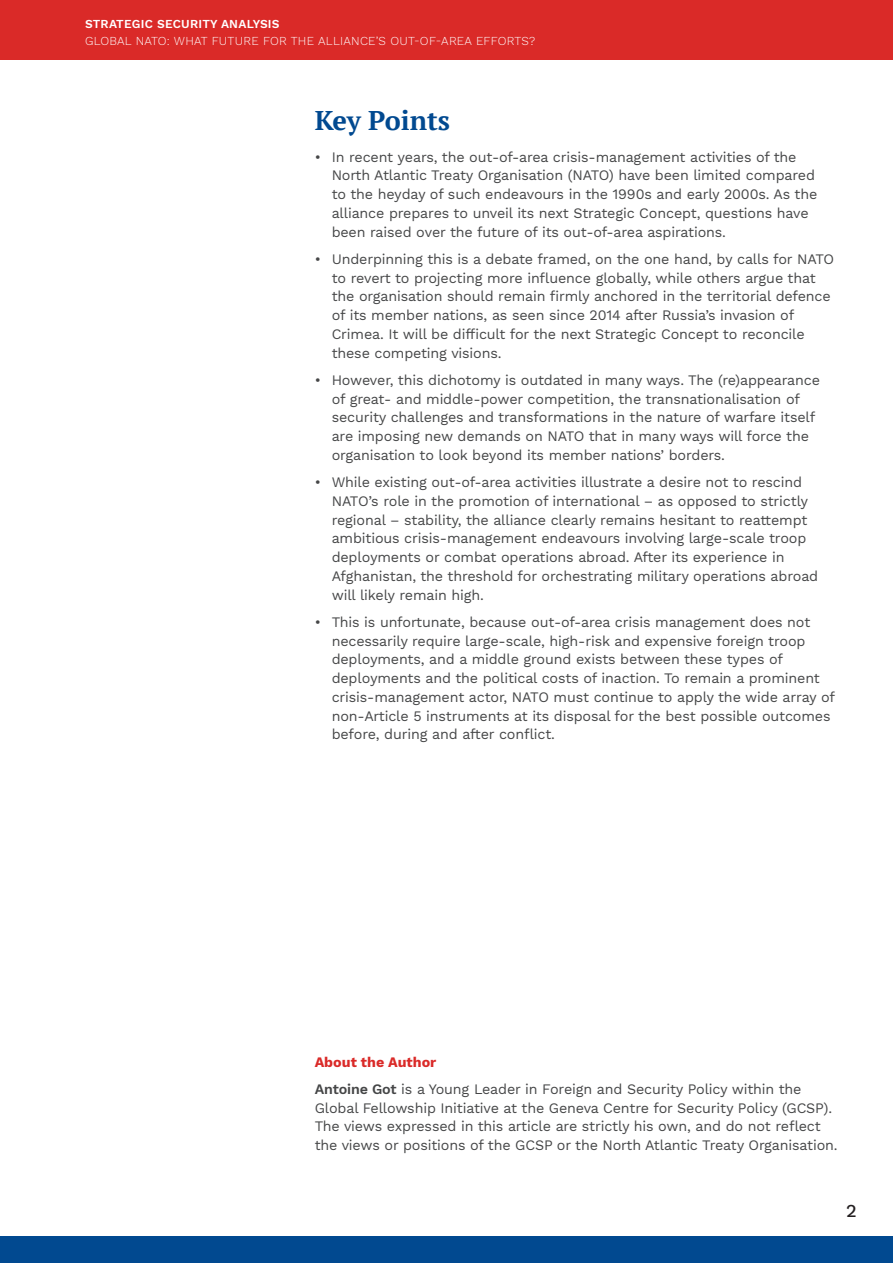
<style>
.page{position:relative;width:893px;height:1263px;background:#fff}
.page>*{position:absolute;margin:0;border:0;box-sizing:border-box;transform-origin:0 0}
.Title_1{font:700 27px "PT Serif";color:#014990}
.t1{font:500 18px "Work Sans";color:#231f20}
.BODY_COPY{font:14.25px/18.8px "Work Sans";letter-spacing:-.01em;color:#454647}
.Sub-headings{font:700 14.25px "Work Sans";color:#da2a28}
.t2{font:300 12px "Work Sans";letter-spacing:.02em;color:#fff}
.t3{font:600 12px "Work Sans";letter-spacing:.02em;color:#fff}
.s1{font-weight:600}
</style>
<div class="page">
<div style="left:0;top:0;width:893px;height:60px;background:#da2a28"></div>
<div style="left:0;top:1236px;width:893px;height:27px;background:#014990"></div>
<p class="t3" style="left:85px;top:17px;width:196px">STRATEGIC SECURITY ANALYSIS</p>
<p class="t2" style="left:85px;top:34px;width:452px">GLOBAL NATO: WHAT FUTURE FOR THE ALLIANCE’S OUT-OF-AREA EFFORTS?</p>
<p class="Title_1" style="left:315px;top:102px;width:137px">Key Points</p>
<p class="BODY_COPY" style="left:332px;top:148px;width:487px;text-indent:-17px">• In recent years, the out-of-area crisis-management activities of the North Atlantic Treaty Organisation (NATO) have been limited compared to the heyday of such endeavours in the 1990s and early 2000s. As the alliance prepares to unveil its next Strategic Concept, questions have been raised over the future of its out-of-area aspirations.</p>
<p class="BODY_COPY" style="left:332px;top:250px;width:504px;text-indent:-17px">• Underpinning this is a debate framed, on the one hand, by calls for NATO to revert to projecting more influence globally, while others argue that the organisation should remain firmly anchored in the territorial defence of its member nations, as seen since 2014 after Russia’s invasion of Crimea. It will be difficult for the next Strategic Concept to reconcile these competing visions.</p>
<p class="BODY_COPY" style="left:332px;top:371px;width:490px;text-indent:-17px">• However, this dichotomy is outdated in many ways. The (re)appearance of great- and middle-power competition, the transnationalisation of security challenges and transformations in the nature of warfare itself are imposing new demands on NATO that in many ways will force the organisation to look beyond its member nations’ borders.</p>
<p class="BODY_COPY" style="left:332px;top:474px;width:488px;text-indent:-17px">• While existing out-of-area activities illustrate a desire not to rescind NATO’s role in the promotion of international – as opposed to strictly regional – stability, the alliance clearly remains hesitant to reattempt ambitious crisis-management endeavours involving large-scale troop deployments or combat operations abroad. After its experience in Afghanistan, the threshold for orchestrating military operations abroad will likely remain high.</p>
<p class="BODY_COPY" style="left:332px;top:613px;width:505px;text-indent:-17px">• This is unfortunate, because out-of-area crisis management does not necessarily require large-scale, high-risk and expensive foreign troop deployments, and a middle ground exists between these types of deployments and the political costs of inaction. To remain a prominent crisis-management actor, NATO must continue to apply the wide array of non-Article 5 instruments at its disposal for the best possible outcomes before, during and after conflict.</p>
<p class="Sub-headings" style="left:315px;top:1053px;width:123px">About the Author</p>
<p class="BODY_COPY" style="left:315px;top:1080px;width:524px"><span class="s1">Antoine Got</span> is a Young Leader in Foreign and Security Policy within the Global Fellowship Initiative at the Geneva Centre for Security Policy (GCSP).<br>The views expressed in this article are strictly his own, and do not reflect the views or positions of the GCSP or the North Atlantic Treaty Organisation.</p>
<p class="t1" style="left:846px;top:1201px;width:12px">2</p>
</div>
